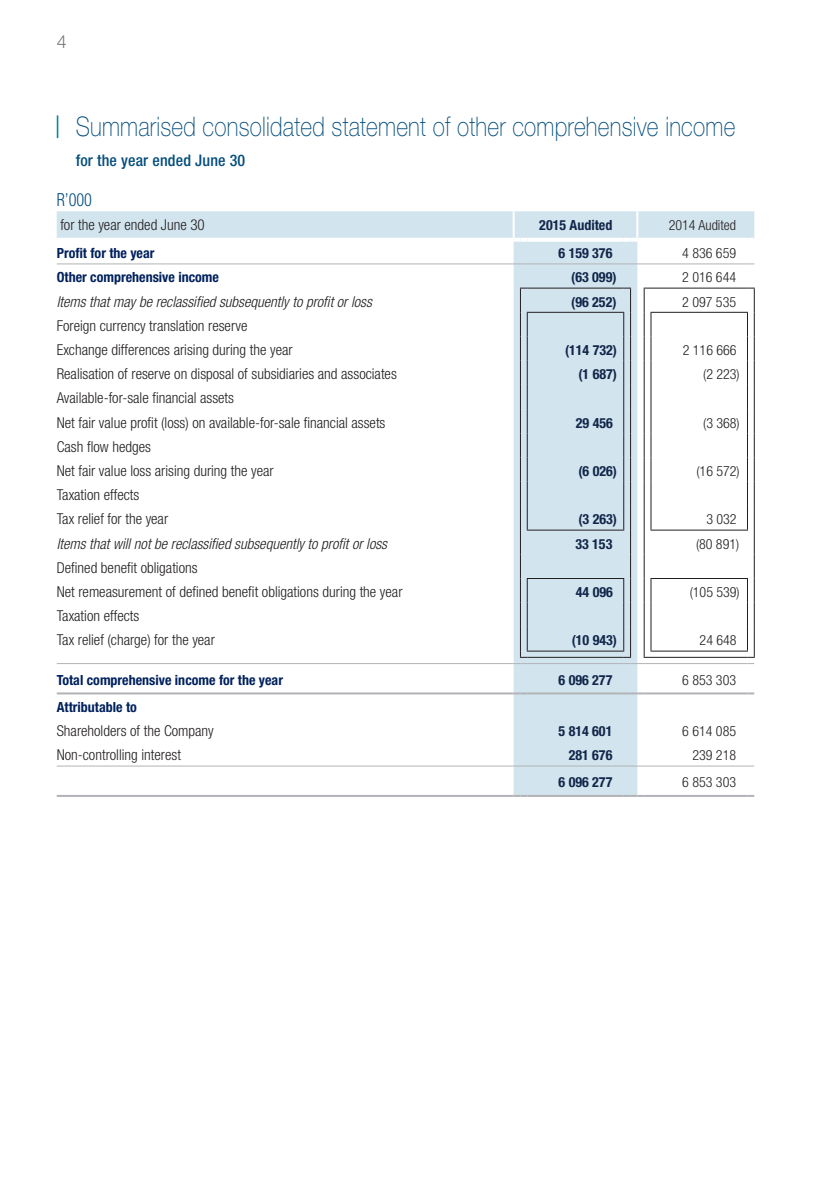
<style>
.page{position:relative;width:840px;height:1191px;background:#fff}
.page>*{position:absolute;margin:0;border:0;box-sizing:border-box;transform-origin:0 0}
.t1{font:100 27px "Helvetica Neue LT Std";letter-spacing:.01em;color:#044d7c;scale:.83 1}
.Table_Text_BIDVEST_A{font:300 condensed 18px "Helvetica Neue LT Std";color:#044d7c;scale:.9 1}
.t2{font:300 18px "Helvetica Neue LT Std";color:#76787b}
.t3{font:500 condensed 16px "Helvetica Neue LT Std";letter-spacing:.01em;color:#044d7c}
.Table_Text_BidvestDP{font:300 condensed 15px "Helvetica Neue LT Std";color:#231f20}
.Table_Text_BidvestDP-2{font:italic 300 condensed 15px "Helvetica Neue LT Std";color:#231f20}
.Table_Figures_Bidves{font:300 condensed 14px "Helvetica Neue LT Std";color:#231f20}
.Table_Figures_Bidves-2{font:700 condensed 14px "Helvetica Neue LT Std";color:#11264a}
.Table_Level_2_Bidves{font:700 condensed 14px "Helvetica Neue LT Std";color:#00215d}
</style>
<div class="page">
<svg style="left:57px;top:115px;width:1px;height:23px"></svg>
<svg style="left:57px;top:211px;width:696px;height:584px"></svg>
<hr style="left:57px;top:263px;width:456px;height:1px;background:#b2b3b7">
<svg style="left:513px;top:263px;width:14px;height:1px"></svg>
<hr style="left:527px;top:263px;width:96px;height:1px;background:#b2b3b7">
<svg style="left:623px;top:263px;width:27px;height:1px"></svg>
<hr style="left:650px;top:263px;width:97px;height:1px;background:#b2b3b7">
<hr style="left:57px;top:692px;width:456px;height:2px;background:#b2b3b7">
<svg style="left:513px;top:692px;width:14px;height:2px"></svg>
<hr style="left:527px;top:692px;width:96px;height:2px;background:#b2b3b7">
<svg style="left:623px;top:692px;width:27px;height:2px"></svg>
<hr style="left:650px;top:692px;width:97px;height:2px;background:#b2b3b7">
<svg style="left:747px;top:692px;width:6px;height:2px"></svg>
<hr style="left:57px;top:663px;width:456px;height:1px;background:#b2b3b7">
<hr style="left:527px;top:663px;width:96px;height:1px;background:#b2b3b7">
<hr style="left:650px;top:663px;width:97px;height:1px;background:#b2b3b7">
<hr style="left:57px;top:765px;width:456px;height:1px;background:#b2b3b7">
<svg style="left:513px;top:765px;width:14px;height:1px"></svg>
<hr style="left:527px;top:765px;width:96px;height:1px;background:#b2b3b7">
<svg style="left:623px;top:765px;width:27px;height:1px"></svg>
<hr style="left:650px;top:765px;width:97px;height:1px;background:#b2b3b7">
<hr style="left:57px;top:795px;width:456px;height:2px;background:#b2b3b7">
<svg style="left:513px;top:795px;width:14px;height:2px"></svg>
<hr style="left:527px;top:795px;width:96px;height:2px;background:#b2b3b7">
<svg style="left:623px;top:795px;width:27px;height:2px"></svg>
<hr style="left:650px;top:795px;width:97px;height:2px;background:#b2b3b7">
<svg style="left:747px;top:795px;width:6px;height:2px"></svg>
<hr style="left:526px;top:312px;width:98px;height:1px;background:#231f20">
<hr style="left:526px;top:529px;width:98px;height:1px;background:#231f20">
<hr style="left:526px;top:578px;width:98px;height:1px;background:#231f20">
<hr style="left:526px;top:650px;width:98px;height:1px;background:#231f20">
<hr style="left:527px;top:288px;width:96px;height:1px;background:#231f20">
<svg style="left:513px;top:288px;width:14px;height:376px;background:#c4d4dc"></svg>
<hr style="left:527px;top:657px;width:96px;height:1px;background:#231f20">
<hr style="left:650px;top:288px;width:97px;height:1px;background:#231f20">
<hr style="left:650px;top:657px;width:97px;height:1px;background:#231f20">
<hr style="left:650px;top:312px;width:97px;height:1px;background:#231f20">
<hr style="left:650px;top:529px;width:97px;height:1px;background:#231f20">
<hr style="left:650px;top:578px;width:97px;height:1px;background:#231f20">
<svg style="left:623px;top:288px;width:28px;height:376px"></svg>
<svg style="left:746px;top:288px;width:8px;height:376px"></svg>
<hr style="left:650px;top:650px;width:97px;height:1px;background:#231f20">
<hr style="left:57px;top:238px;width:456px;height:4px;background:#fff">
<svg style="left:513px;top:238px;width:14px;height:4px"></svg>
<svg style="left:527px;top:238px;width:96px;height:4px"></svg>
<svg style="left:623px;top:238px;width:27px;height:4px"></svg>
<hr style="left:650px;top:238px;width:97px;height:4px;background:#fff">
<svg style="left:747px;top:238px;width:6px;height:4px"></svg>
<hr style="left:512px;top:211px;width:2px;height:27px;background:#fff">
<hr style="left:636px;top:211px;width:2px;height:27px;background:#fff">
<p class="t2" style="left:57px;top:31px;width:12px">4</p>
<p class="t1" style="left:76px;top:111px;width:795px">Summarised consolidated statement of other comprehensive income</p>
<p class="t3" style="left:76px;top:151px;width:171px">for the year ended June 30</p>
<p class="Table_Text_BIDVEST_A" style="left:57px;top:189px;width:41px">R’000</p>
<p class="Table_Text_BidvestDP" style="left:60px;top:216px;width:146px">for the year ended June 30</p>
<p class="Table_Figures_Bidves-2" style="left:539px;top:216px;width:75px">2015 Audited</p>
<p class="Table_Figures_Bidves" style="left:668px;top:217px;width:69px">2014 Audited</p>
<p class="Table_Level_2_Bidves" style="left:57px;top:245px;width:99px">Profit for the year</p>
<p class="Table_Figures_Bidves-2" style="left:558px;top:245px;width:55px">6 159 376</p>
<p class="Table_Figures_Bidves" style="left:682px;top:245px;width:55px">4 836 659</p>
<p class="Table_Level_2_Bidves" style="left:57px;top:269px;width:164px">Other comprehensive income</p>
<p class="Table_Figures_Bidves-2" style="left:571px;top:269px;width:47px">(63 099)</p>
<p class="Table_Figures_Bidves" style="left:682px;top:269px;width:55px">2 016 644</p>
<p class="Table_Text_BidvestDP-2" style="left:57px;top:293px;width:316px">Items that may be reclassified subsequently to profit or loss</p>
<p class="Table_Figures_Bidves-2" style="left:571px;top:293px;width:47px">(96 252)</p>
<p class="Table_Figures_Bidves" style="left:682px;top:294px;width:55px">2 097 535</p>
<p class="Table_Text_BidvestDP" style="left:57px;top:317px;width:192px">Foreign currency translation reserve</p>
<p class="Table_Text_BidvestDP" style="left:57px;top:341px;width:237px">Exchange differences arising during the year</p>
<p class="Table_Figures_Bidves-2" style="left:564px;top:341px;width:53px">(114 732)</p>
<p class="Table_Figures_Bidves" style="left:682px;top:342px;width:55px">2 116 666</p>
<p class="Table_Text_BidvestDP" style="left:57px;top:365px;width:341px">Realisation of reserve on disposal of subsidiaries and associates</p>
<p class="Table_Figures_Bidves-2" style="left:578px;top:366px;width:40px">(1 687)</p>
<p class="Table_Figures_Bidves" style="left:702px;top:366px;width:38px">(2 223)</p>
<p class="Table_Text_BidvestDP" style="left:57px;top:389px;width:179px">Available-for-sale financial assets</p>
<p class="Table_Text_BidvestDP" style="left:57px;top:414px;width:330px">Net fair value profit (loss) on available-for-sale financial assets</p>
<p class="Table_Figures_Bidves-2" style="left:575px;top:414px;width:38px">29 456</p>
<p class="Table_Figures_Bidves" style="left:702px;top:415px;width:38px">(3 368)</p>
<p class="Table_Text_BidvestDP" style="left:57px;top:438px;width:96px">Cash flow hedges</p>
<p class="Table_Text_BidvestDP" style="left:57px;top:462px;width:218px">Net fair value loss arising during the year</p>
<p class="Table_Figures_Bidves-2" style="left:578px;top:462px;width:40px">(6 026)</p>
<p class="Table_Figures_Bidves" style="left:696px;top:463px;width:45px">(16 572)</p>
<p class="Table_Text_BidvestDP" style="left:57px;top:486px;width:84px">Taxation effects</p>
<p class="Table_Text_BidvestDP" style="left:57px;top:510px;width:113px">Tax relief for the year</p>
<p class="Table_Figures_Bidves-2" style="left:578px;top:511px;width:40px">(3 263)</p>
<p class="Table_Figures_Bidves" style="left:706px;top:511px;width:32px">3 032</p>
<p class="Table_Text_BidvestDP-2" style="left:57px;top:535px;width:332px">Items that will not be reclassified subsequently to profit or loss</p>
<p class="Table_Figures_Bidves-2" style="left:575px;top:535px;width:38px">33 153</p>
<p class="Table_Figures_Bidves" style="left:695px;top:535px;width:45px">(80 891)</p>
<p class="Table_Text_BidvestDP" style="left:57px;top:559px;width:142px">Defined benefit obligations</p>
<p class="Table_Text_BidvestDP" style="left:57px;top:583px;width:347px">Net remeasurement of defined benefit obligations during the year</p>
<p class="Table_Figures_Bidves-2" style="left:575px;top:583px;width:38px">44 096</p>
<p class="Table_Figures_Bidves" style="left:689px;top:584px;width:51px">(105 539)</p>
<p class="Table_Text_BidvestDP" style="left:57px;top:607px;width:84px">Taxation effects</p>
<p class="Table_Text_BidvestDP" style="left:57px;top:631px;width:159px">Tax relief (charge) for the year</p>
<p class="Table_Figures_Bidves-2" style="left:571px;top:632px;width:47px">(10 943)</p>
<p class="Table_Figures_Bidves" style="left:699px;top:632px;width:38px">24 648</p>
<p class="Table_Level_2_Bidves" style="left:57px;top:671px;width:228px">Total comprehensive income for the year</p>
<p class="Table_Figures_Bidves-2" style="left:558px;top:671px;width:55px">6 096 277</p>
<p class="Table_Figures_Bidves" style="left:682px;top:672px;width:55px">6 853 303</p>
<p class="Table_Level_2_Bidves" style="left:57px;top:698px;width:82px">Attributable to</p>
<p class="Table_Text_BidvestDP" style="left:57px;top:722px;width:158px">Shareholders of the Company</p>
<p class="Table_Figures_Bidves-2" style="left:558px;top:722px;width:55px">5 814 601</p>
<p class="Table_Figures_Bidves" style="left:682px;top:723px;width:55px">6 614 085</p>
<p class="Table_Text_BidvestDP" style="left:57px;top:746px;width:126px">Non-controlling interest</p>
<p class="Table_Figures_Bidves-2" style="left:568px;top:747px;width:45px">281 676</p>
<p class="Table_Figures_Bidves" style="left:692px;top:747px;width:45px">239 218</p>
<p class="Table_Figures_Bidves-2" style="left:558px;top:774px;width:55px">6 096 277</p>
<p class="Table_Figures_Bidves" style="left:682px;top:774px;width:55px">6 853 303</p>
</div>
